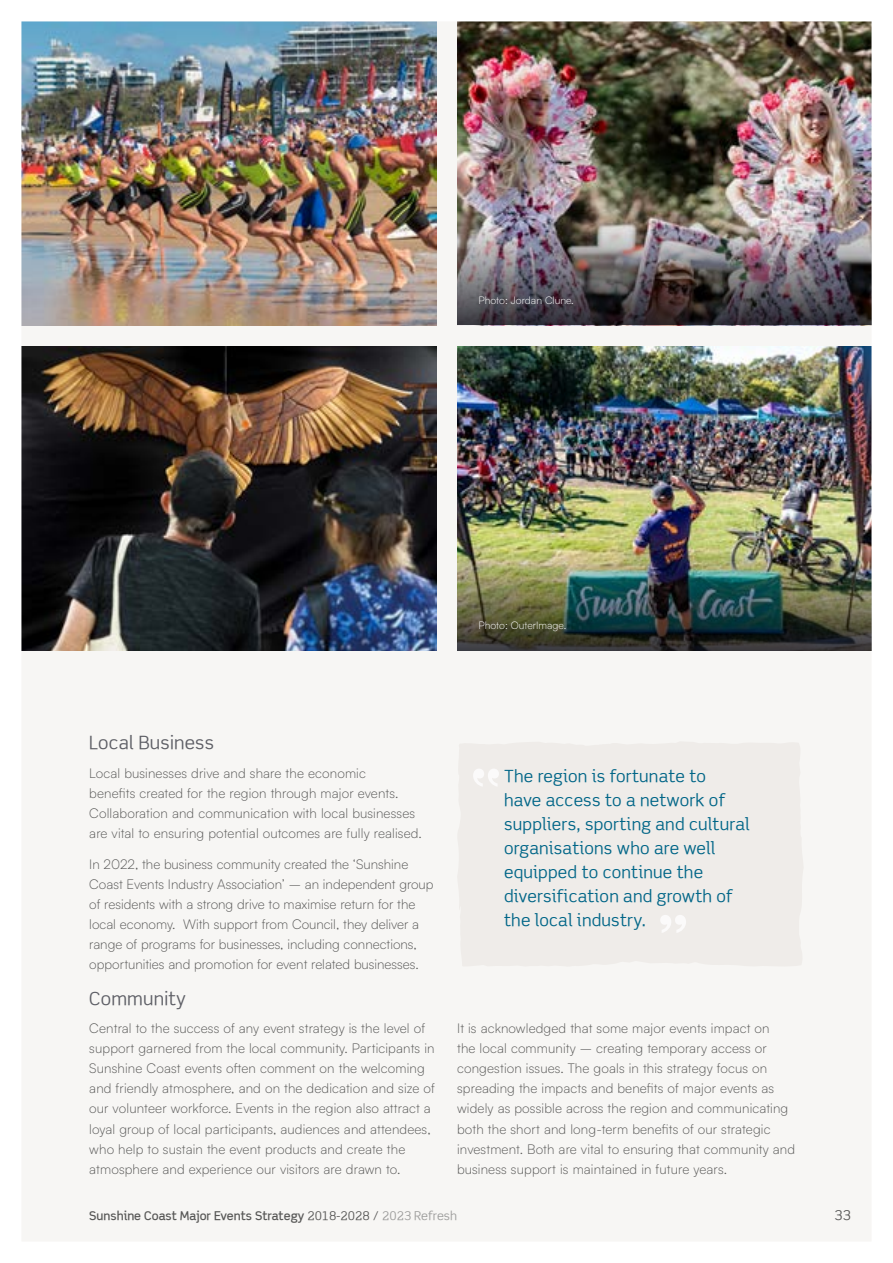
<style>
.page{position:relative;width:893px;height:1263px;background:#fff}
.page>*{position:absolute;margin:0;border:0;box-sizing:border-box;transform-origin:0 0}
.t1{font:18px "Scene";letter-spacing:.01em;color:#5d5e65}
.t2{font:16.5px/24px "Scene Alt";letter-spacing:.01em;color:#006587}
.t3{font:300 13.5px/20.1px "Satoshi";letter-spacing:.01em;color:#575756}
.t4{font:13.5px "Scene Alt";color:#575756}
.t5{font:500 12px "Scene Alt";color:#575756}
.t6{font:300 10.5px "Satoshi";color:#fff}
.s1{font-weight:400}
.s2{font-weight:400;color:#9d9d9c}
</style>
<div class="page">
<img style="left:21px;top:21px;width:851px;height:1220px">
<p class="t6" style="left:478px;top:294px;width:97px">Photo: Jordan Clune.</p>
<p class="t6" style="left:478px;top:619px;width:89px">Photo: OuterImage.</p>
<h1 class="t1" style="left:89px;top:732px;width:126px">Local Business</h1>
<p class="t3" style="left:89px;top:763px;width:334px">Local businesses drive and share the economic<br>benefits created for the region through major events.<br>Collaboration and communication with local businesses are vital to ensuring potential outcomes are fully realised.</p>
<p class="t3" style="left:89px;top:854px;width:346px">In 2022, the business community created the ‘Sunshine Coast Events Industry Association’ – an independent group of residents with a strong drive to maximise return for the local economy. With support from Council, they deliver a range of programs for businesses, including connections, opportunities and promotion for event related businesses.</p>
<h1 class="t1" style="left:89px;top:987px;width:98px">Community</h1>
<p class="t3" style="left:89px;top:1018px;width:347px">Central to the success of any event strategy is the level of support garnered from the local community. Participants in Sunshine Coast events often comment on the welcoming and friendly atmosphere, and on the dedication and size of our volunteer workforce. Events in the region also attract a loyal group of local participants, audiences and attendees, who help to sustain the event products and create the atmosphere and experience our visitors are drawn to.</p>
<p class="t3" style="left:457px;top:1018px;width:339px">It is acknowledged that some major events impact on<br>the local community – creating temporary access or congestion issues. The goals in this strategy focus on spreading the impacts and benefits of major events as widely as possible across the region and communicating both the short and long-term benefits of our strategic investment. Both are vital to ensuring that community and business support is maintained in future years.</p>
<p class="t2" style="left:504px;top:764px;width:247px">The region is fortunate to<br>have access to a network of suppliers, sporting and cultural organisations who are well equipped to continue the diversification and growth of the local industry.</p>
<p class="t5" style="left:89px;top:1209px;width:369px">Sunshine Coast Major Events Strategy <span class="s1">2018-2028 /</span> <span class="s2">2023 Refresh</span></p>
<p class="t4" style="left:834px;top:1207px;width:18px">33</p>
</div>
